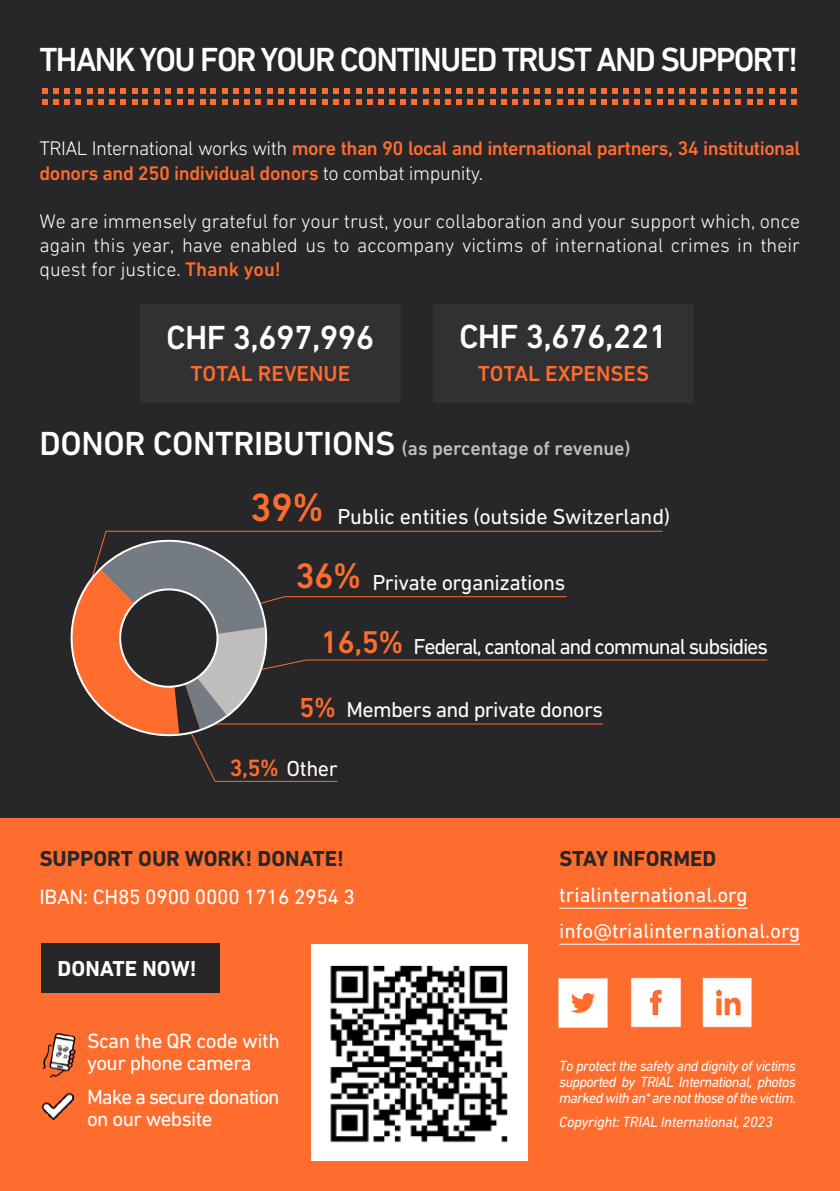
<style>
.page{position:relative;width:840px;height:1191px;background:#fff}
.page>*{position:absolute;margin:0;border:0;box-sizing:border-box;transform-origin:0 0}
.t1{font:500 40px "DIN Next CYR";color:#ff6d2e}
.t2{font:500 36px "DIN Next CYR";color:#ff6d2e}
.t3{font:500 34px "DIN Next CYR";letter-spacing:-.05em;color:#fff}
.t4{font:500 34px "DIN Next CYR";letter-spacing:-.02em;color:#fff}
.t5{font:500 32px "DIN Next CYR";color:#ff6d2e}
.t6{font:500 28px "DIN Next CYR";color:#ff6d2e}
.t7{font:22px "DIN Next CYR";letter-spacing:-.03em;color:#fff}
.t8{font:22px "DIN Next CYR";letter-spacing:-.06em;color:#fff}
.t9{font:700 22px "DIN Next CYR";color:#272628}
.t10{font:22px "DIN Next CYR";letter-spacing:-.01em;color:#fff}
.t11{font:500 22px "DIN Next CYR";color:#ff6d2e}
.t12{font:700 22px "DIN Next CYR";color:#fff}
.t13{font:21px/36px "DIN Next CYR";letter-spacing:-.01em;color:#fff}
.t14{font:21px/22px "DIN Next CYR";letter-spacing:-.03em;color:#fff}
.t15{font:21px/22px "DIN Next CYR";letter-spacing:-.05em;color:#fff}
.t16{font:300 20px/24px "DIN Next CYR";color:#fff;text-align:justify}
.t17{font:500 20px/24px "DIN Next CYR";letter-spacing:-.03em;color:#ff6d2e}
.t18{font:500 20px "DIN Next CYR";letter-spacing:-.01em;color:#c0bdbd}
.t19{font:italic 15px/16px "DIN Next CYR";letter-spacing:-.04em;color:#fff;text-align:justify}
.t20{font:italic 15px "DIN Next CYR";letter-spacing:-.02em;color:#fff}
.s1{font-weight:300;color:#fff}
.s2{font-weight:500;color:#ff6d2e}
.s3{font-size:34px;color:#fff}
.s4{font-weight:500;font-size:24px;color:#ff6d2e}
</style>
<div class="page">
<div style="left:0;top:0;width:839px;height:818px;background:#272628"></div>
<div style="left:140px;top:304px;width:260px;height:98px;background:#313032"></div>
<div style="left:433px;top:304px;width:260px;height:98px;background:#313032"></div>
<div style="left:0;top:818px;width:839px;height:373px;background:#ff6d2e"></div>
<div style="left:42px;top:943px;width:178px;height:50px;background:#272628"></div>
<hr style="left:559px;top:907px;width:188px;height:1px;background:#fff">
<hr style="left:559px;top:943px;width:241px;height:1px;background:#fff">
<svg style="left:42px;top:88px;width:5px;height:16px"></svg>
<svg style="left:177px;top:88px;width:5px;height:16px"></svg>
<svg style="left:53px;top:88px;width:6px;height:16px"></svg>
<svg style="left:188px;top:88px;width:6px;height:16px"></svg>
<svg style="left:322px;top:88px;width:5px;height:16px"></svg>
<svg style="left:456px;top:88px;width:5px;height:16px"></svg>
<svg style="left:120px;top:88px;width:6px;height:16px"></svg>
<svg style="left:255px;top:88px;width:6px;height:16px"></svg>
<svg style="left:389px;top:88px;width:5px;height:16px"></svg>
<svg style="left:523px;top:88px;width:5px;height:16px"></svg>
<svg style="left:634px;top:88px;width:5px;height:16px"></svg>
<svg style="left:747px;top:88px;width:4px;height:16px"></svg>
<svg style="left:701px;top:88px;width:5px;height:16px"></svg>
<svg style="left:65px;top:88px;width:16px;height:16px"></svg>
<svg style="left:200px;top:88px;width:16px;height:16px"></svg>
<svg style="left:333px;top:88px;width:16px;height:16px"></svg>
<svg style="left:467px;top:88px;width:16px;height:16px"></svg>
<svg style="left:645px;top:88px;width:5px;height:16px"></svg>
<svg style="left:757px;top:88px;width:5px;height:16px"></svg>
<svg style="left:132px;top:88px;width:16px;height:16px"></svg>
<svg style="left:267px;top:88px;width:16px;height:16px"></svg>
<svg style="left:400px;top:88px;width:16px;height:16px"></svg>
<svg style="left:534px;top:88px;width:16px;height:16px"></svg>
<svg style="left:87px;top:88px;width:5px;height:16px"></svg>
<svg style="left:222px;top:88px;width:5px;height:16px"></svg>
<svg style="left:356px;top:88px;width:5px;height:16px"></svg>
<svg style="left:490px;top:88px;width:5px;height:16px"></svg>
<svg style="left:713px;top:88px;width:27px;height:16px"></svg>
<svg style="left:154px;top:88px;width:5px;height:16px"></svg>
<svg style="left:289px;top:88px;width:5px;height:16px"></svg>
<svg style="left:423px;top:88px;width:5px;height:16px"></svg>
<svg style="left:557px;top:88px;width:5px;height:16px"></svg>
<svg style="left:98px;top:88px;width:16px;height:16px"></svg>
<svg style="left:233px;top:88px;width:16px;height:16px"></svg>
<svg style="left:367px;top:88px;width:16px;height:16px"></svg>
<svg style="left:501px;top:88px;width:16px;height:16px"></svg>
<svg style="left:657px;top:88px;width:38px;height:16px"></svg>
<svg style="left:769px;top:88px;width:27px;height:16px"></svg>
<svg style="left:165px;top:88px;width:6px;height:16px"></svg>
<svg style="left:300px;top:88px;width:16px;height:16px"></svg>
<svg style="left:434px;top:88px;width:16px;height:16px"></svg>
<svg style="left:590px;top:88px;width:38px;height:16px"></svg>
<svg style="left:568px;top:88px;width:15px;height:16px"></svg>
<img style="left:558px;top:978px;width:50px;height:50px">
<img style="left:631px;top:977px;width:121px;height:51px">
<hr style="left:284px;top:596px;width:282px;height:1px;background:#ff6d2e">
<hr style="left:306px;top:659px;width:460px;height:1px;background:#ff6d2e">
<hr style="left:215px;top:781px;width:122px;height:1px;background:#ff6d2e">
<hr style="left:204px;top:723px;width:398px;height:1px;background:#ff6d2e">
<hr style="left:106px;top:531px;width:556px;height:1px;background:#ff6d2e">
<svg style="left:70px;top:530px;width:237px;height:252px"></svg>
<div style="left:311px;top:944px;width:216px;height:216px;background:#fff"></div>
<img style="left:330px;top:965px;width:178px;height:178px">
<img style="left:42px;top:1032px;width:34px;height:89px">
<h3 class="t3" style="left:39px;top:39px;width:760px">THANK YOU FOR YOUR CONTINUED TRUST AND SUPPORT!</h3>
<p class="t17" style="left:39px;top:137px;width:761px"><span class="s1">TRIAL International works with</span> more than 90 local and international partners, 34 institutional donors and 250 individual donors <span class="s1">to combat impunity.</span></p>
<p class="t16" style="left:39px;top:208px;width:761px">We are immensely grateful for your trust, your collaboration and your support which, once again this year, have enabled us to accompany victims of international crimes in their quest for justice. <span class="s2">Thank you!</span></p>
<h3 class="t4" style="left:166px;top:317px;width:210px">CHF 3,697,996</h3>
<h3 class="t4" style="left:459px;top:316px;width:210px">CHF 3,676,221</h3>
<p class="t11" style="left:190px;top:361px;width:161px">TOTAL REVENUE</p>
<p class="t11" style="left:477px;top:361px;width:173px">TOTAL EXPENSES</p>
<p class="t18" style="left:39px;top:436px;width:592px"><span class="s3">DONOR CONTRIBUTIONS</span> (as percentage of revenue)</p>
<h1 class="t1" style="left:250px;top:484px;width:75px">39%</h1>
<p class="t10" style="left:337px;top:504px;width:334px">Public entities (outside Switzerland)</p>
<h2 class="t2" style="left:295px;top:555px;width:68px">36%</h2>
<p class="t7" style="left:372px;top:569px;width:194px">Private organizations</p>
<h3 class="t5" style="left:320px;top:623px;width:85px">16,5%</h3>
<p class="t8" style="left:413px;top:633px;width:356px">Federal, cantonal and communal subsidies</p>
<h3 class="t6" style="left:299px;top:691px;width:38px">5%</h3>
<p class="t7" style="left:346px;top:697px;width:258px">Members and private donors</p>
<p class="t7" style="left:229px;top:756px;width:110px"><span class="s4">3,5%</span> Other</p>
<p class="t9" style="left:39px;top:846px;width:306px">SUPPORT OUR WORK! DONATE!</p>
<p class="t13" style="left:39px;top:878px;width:317px">IBAN: CH85 0900 0000 1716 2954 3</p>
<p class="t12" style="left:58px;top:955px;width:140px">DONATE NOW!</p>
<p class="t14" style="left:87px;top:1029px;width:194px">Scan the QR code with your phone camera</p>
<p class="t15" style="left:87px;top:1085px;width:194px">Make a secure donation on our website</p>
<p class="t9" style="left:559px;top:846px;width:159px">STAY INFORMED</p>
<p class="t13" style="left:559px;top:876px;width:242px">trialinternational.org info@trialinternational.org</p>
<p class="t19" style="left:559px;top:1057px;width:238px">To protect the safety and dignity of victims supported by TRIAL International, photos marked with an* are not those of the victim.</p>
<p class="t20" style="left:559px;top:1113px;width:215px">Copyright: TRIAL International, 2023</p>
</div>
